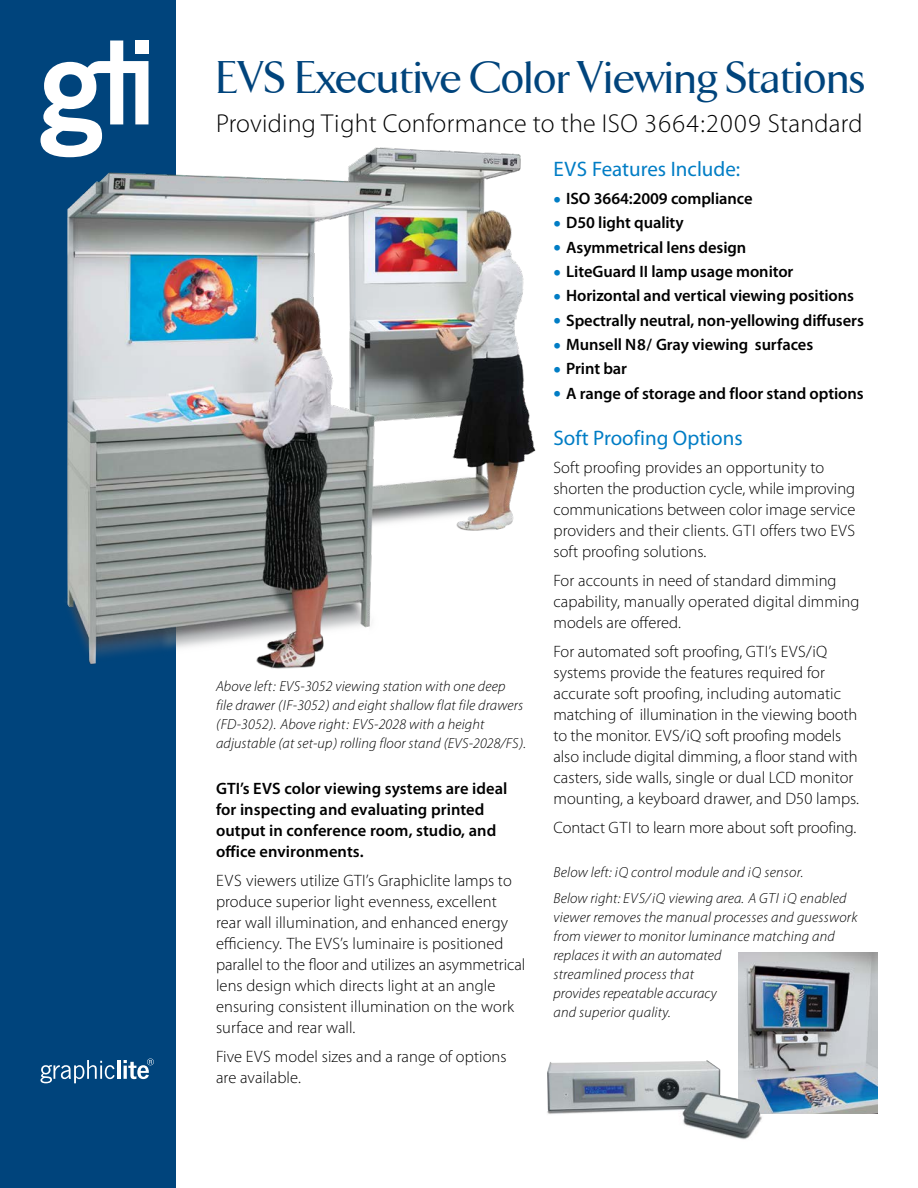
<style>
.page{position:relative;width:918px;height:1188px;background:#fff}
.page>*{position:absolute;margin:0;border:0;box-sizing:border-box;transform-origin:0 0}
.t1{font:500 46.5px "TF Arrow";color:#00447c}
.t2{font:300 25.95px "Myriad Pro";letter-spacing:.01em;color:#000}
.t3{font:21px "Myriad Pro";color:#007dc5}
.t4{font:300 16.5px/21px "Myriad Pro";letter-spacing:.005em;color:#000}
.t5{font:600 16.5px/21px "Myriad Pro";letter-spacing:-.005em;color:#000}
.t6{font:italic 300 14.7px/19.2px "Myriad Pro";letter-spacing:.01em;color:#000}
.s1{font-size:24px;color:#007dc5}
</style>
<div class="page">
<img style="left:739px;top:952px;width:139px;height:162px">
<div style="left:0;top:0;width:176px;height:1188px;background:#00447c"></div>
<svg style="left:41px;top:41px;width:108px;height:111px"></svg>
<div style="left:135px;top:40px;width:13px;height:14px;background:#fff"></div>
<svg style="left:41px;top:1060px;width:74px;height:23px"></svg>
<hr style="left:117px;top:1060px;width:3px;height:19px;background:#fff">
<svg style="left:124px;top:1058px;width:30px;height:21px"></svg>
<img style="left:46px;top:138px;width:490px;height:531px">
<img style="left:547px;top:1060px;width:218px;height:80px">
<h1 class="t1" style="left:216px;top:53px;width:651px">EVS Executive Color Viewing Stations</h1>
<h2 class="t2" style="left:216px;top:107px;width:648px">Providing Tight Conformance to the ISO 3664:2009 Standard</h2>
<p class="t3" style="left:554px;top:156px;width:188px">EVS Features Include:</p>
<p class="t5" style="left:554px;top:188px;width:201px"><span class="s1">•</span> ISO 3664:2009 compliance</p>
<p class="t5" style="left:554px;top:212px;width:132px"><span class="s1">•</span> D50 light quality</p>
<p class="t5" style="left:554px;top:236px;width:194px"><span class="s1">•</span> Asymmetrical lens design</p>
<p class="t5" style="left:554px;top:261px;width:242px"><span class="s1">•</span> LiteGuard II lamp usage monitor</p>
<p class="t5" style="left:554px;top:285px;width:302px"><span class="s1">•</span> Horizontal and vertical viewing positions</p>
<p class="t5" style="left:554px;top:309px;width:312px"><span class="s1">•</span> Spectrally neutral, non-yellowing diffusers</p>
<p class="t5" style="left:554px;top:334px;width:261px"><span class="s1">•</span> Munsell N8/ Gray viewing surfaces</p>
<p class="t5" style="left:554px;top:358px;width:75px"><span class="s1">•</span> Print bar</p>
<p class="t5" style="left:554px;top:382px;width:312px"><span class="s1">•</span> A range of storage and floor stand options</p>
<p class="t6" style="left:216px;top:676px;width:312px">Above left: EVS-3052 viewing station with one deep<br>file drawer (IF-3052) and eight shallow flat file drawers (FD-3052). Above right: EVS-2028 with a height adjustable (at set-up) rolling floor stand (EVS-2028/FS).</p>
<p class="t5" style="left:216px;top:777px;width:293px">GTI’s EVS color viewing systems are ideal for inspecting and evaluating printed output in conference room, studio, and office environments.</p>
<p class="t4" style="left:216px;top:870px;width:311px">EVS viewers utilize GTI’s Graphiclite lamps to produce superior light evenness, excellent rear wall illumination, and enhanced energy efficiency. The EVS’s luminaire is positioned parallel to the floor and utilizes an asymmetrical lens design which directs light at an angle ensuring consistent illumination on the work surface and rear wall.</p>
<p class="t4" style="left:216px;top:1046px;width:292px">Five EVS model sizes and a range of options are available.</p>
<p class="t3" style="left:554px;top:425px;width:191px">Soft Proofing Options</p>
<p class="t4" style="left:554px;top:456px;width:303px">Soft proofing provides an opportunity to shorten the production cycle, while improving communications between color image service providers and their clients. GTI offers two EVS soft proofing solutions.</p>
<p class="t4" style="left:554px;top:569px;width:307px">For accounts in need of standard dimming capability, manually operated digital dimming models are offered.</p>
<p class="t4" style="left:554px;top:641px;width:307px">For automated soft proofing, GTI’s EVS/iQ systems provide the features required for accurate soft proofing, including automatic matching of illumination in the viewing booth to the monitor. EVS/iQ soft proofing models also include digital dimming, a floor stand with casters, side walls, single or dual LCD monitor mounting, a keyboard drawer, and D50 lamps.</p>
<p class="t4" style="left:554px;top:817px;width:304px">Contact GTI to learn more about soft proofing.</p>
<p class="t6" style="left:554px;top:860px;width:295px;line-height:25.2px">Below left: iQ control module and iQ sensor.<br>Below right: EVS/iQ viewing area. A GTI iQ enabled</p>
<p class="t6" style="left:554px;top:907px;width:305px">viewer removes the manual processes and guesswork from viewer to monitor luminance matching and replaces it with an automated<br>streamlined process that<br>provides repeatable accuracy<br>and superior quality.</p>
</div>
